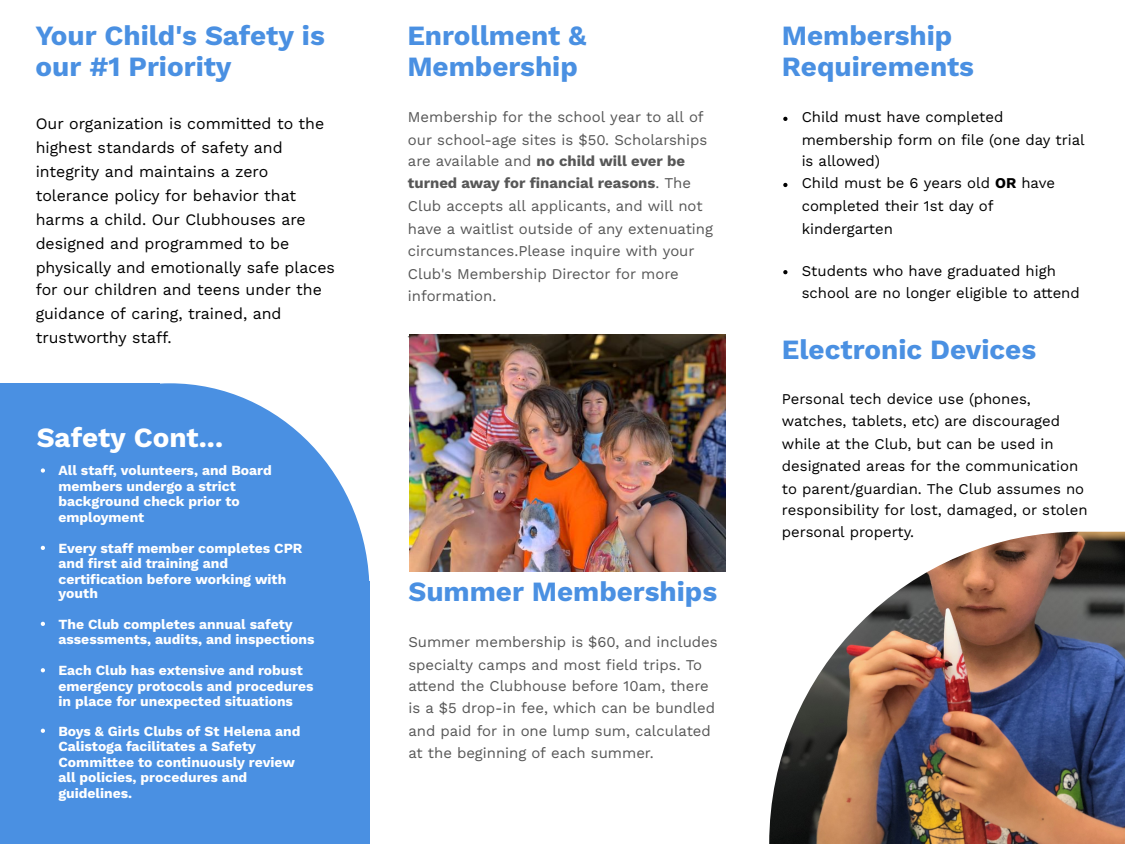
<style>
.page{position:relative;width:1125px;height:844px;background:#fff}
.page>*{position:absolute;margin:0;border:0;box-sizing:border-box;transform-origin:0 0}
.t1{font:700 27.81px/30.9px "Work Sans";color:#4a90e2}
.t2{font:700 27.81px "Work Sans";letter-spacing:-.005em;color:#fff}
.t3{font:15.88px/23.9px "Work Sans";color:#000}
.t4{font:14.94px/22.5px "Work Sans";color:#575757}
.t5{font:14.94px/22.5px "Work Sans";color:#000}
.t6{font:700 13.94px/15.5px "Work Sans";color:#fff}
.s1{font-weight:700}
</style>
<div class="page">
<svg style="left:0;top:383px;width:369px;height:198px;background:#5f9de5"></svg>
<div style="left:0;top:581px;width:369px;height:263px;background:#4a90e2"></div>
<svg style="left:41px;top:468px;width:4px;height:4px"></svg>
<svg style="left:41px;top:546px;width:4px;height:4px"></svg>
<svg style="left:41px;top:622px;width:4px;height:4px"></svg>
<svg style="left:41px;top:668px;width:4px;height:4px"></svg>
<svg style="left:41px;top:728px;width:4px;height:5px"></svg>
<img style="left:769px;top:532px;width:356px;height:312px">
<img style="left:409px;top:335px;width:317px;height:236px">
<svg style="left:783px;top:117px;width:5px;height:4px"></svg>
<svg style="left:783px;top:183px;width:5px;height:4px"></svg>
<svg style="left:783px;top:270px;width:5px;height:4px"></svg>
<p class="t1" style="left:36px;top:20px;width:291px">Your Child's Safety is our #1 Priority</p>
<p class="t3" style="left:36px;top:112px;width:301px">Our organization is committed to the highest standards of safety and integrity and maintains a zero tolerance policy for behavior that harms a child. Our Clubhouses are designed and programmed to be physically and emotionally safe places</p>
<p class="t3" style="left:36px;top:278px;width:288px">for our children and teens under the guidance of caring, trained, and trustworthy staff.</p>
<p class="t2" style="left:37px;top:421px;width:188px">Safety Cont...</p>
<p class="t6" style="left:58px;top:463px;width:215px">All staff, volunteers, and Board members undergo a strict background check prior to employment</p>
<p class="t6" style="left:58px;top:540px;width:246px">Every staff member completes CPR and first aid training and certification before working with</p>
<p class="t6" style="left:58px;top:585px;width:41px">youth</p>
<p class="t6" style="left:58px;top:616px;width:258px">The Club completes annual safety assessments, audits, and inspections</p>
<p class="t6" style="left:58px;top:662px;width:257px">Each Club has extensive and robust emergency protocols and procedures in place for unexpected situations</p>
<p class="t6" style="left:58px;top:723px;width:243px">Boys &amp; Girls Clubs of St Helena and<br>Calistoga facilitates a Safety<br>Committee to continuously review all policies, procedures and guidelines.</p>
<p class="t1" style="left:407px;top:20px;width:180px">Enrollment &amp;<br>Membership</p>
<p class="t4" style="left:408px;top:106px;width:301px">Membership for the school year to all of our school-age sites is $50. Scholarships</p>
<p class="t4" style="left:408px;top:150px;width:307px">are available and <span class="s1">no child will ever be turned away for financial reasons</span>. The Club accepts all applicants, and will not have a waitlist outside of any extenuating circumstances.Please inquire with your Club's Membership Director for more information.</p>
<p class="t1" style="left:408px;top:575px;width:310px">Summer Memberships</p>
<p class="t4" style="left:408px;top:630px;width:311px">Summer membership is $60, and includes specialty camps and most field trips. To</p>
<p class="t4" style="left:408px;top:674px;width:308px">attend the Clubhouse before 10am, there is a $5 drop-in fee, which can be bundled and paid for in one lump sum, calculated at the beginning of each summer.</p>
<p class="t1" style="left:782px;top:20px;width:194px">Membership<br>Requirements</p>
<p class="t5" style="left:802px;top:106px;width:285px">Child must have completed membership form on file (one day trial</p>
<p class="t5" style="left:802px;top:150px;width:80px">is allowed)</p>
<p class="t5" style="left:802px;top:172px;width:255px">Child must be 6 years old <span class="s1">OR</span> have completed their 1st day of kindergarten</p>
<p class="t5" style="left:802px;top:259px;width:280px">Students who have graduated high school are no longer eligible to attend</p>
<p class="t1" style="left:782px;top:334px;width:256px">Electronic Devices</p>
<p class="t5" style="left:782px;top:387px;width:304px">Personal tech device use (phones, watches, tablets, etc) are discouraged while at the Club, but can be used in designated areas for the communication to parent/guardian. The Club assumes no</p>
<p class="t5" style="left:782px;top:498px;width:307px">responsibility for lost, damaged, or stolen personal property.</p>
</div>
